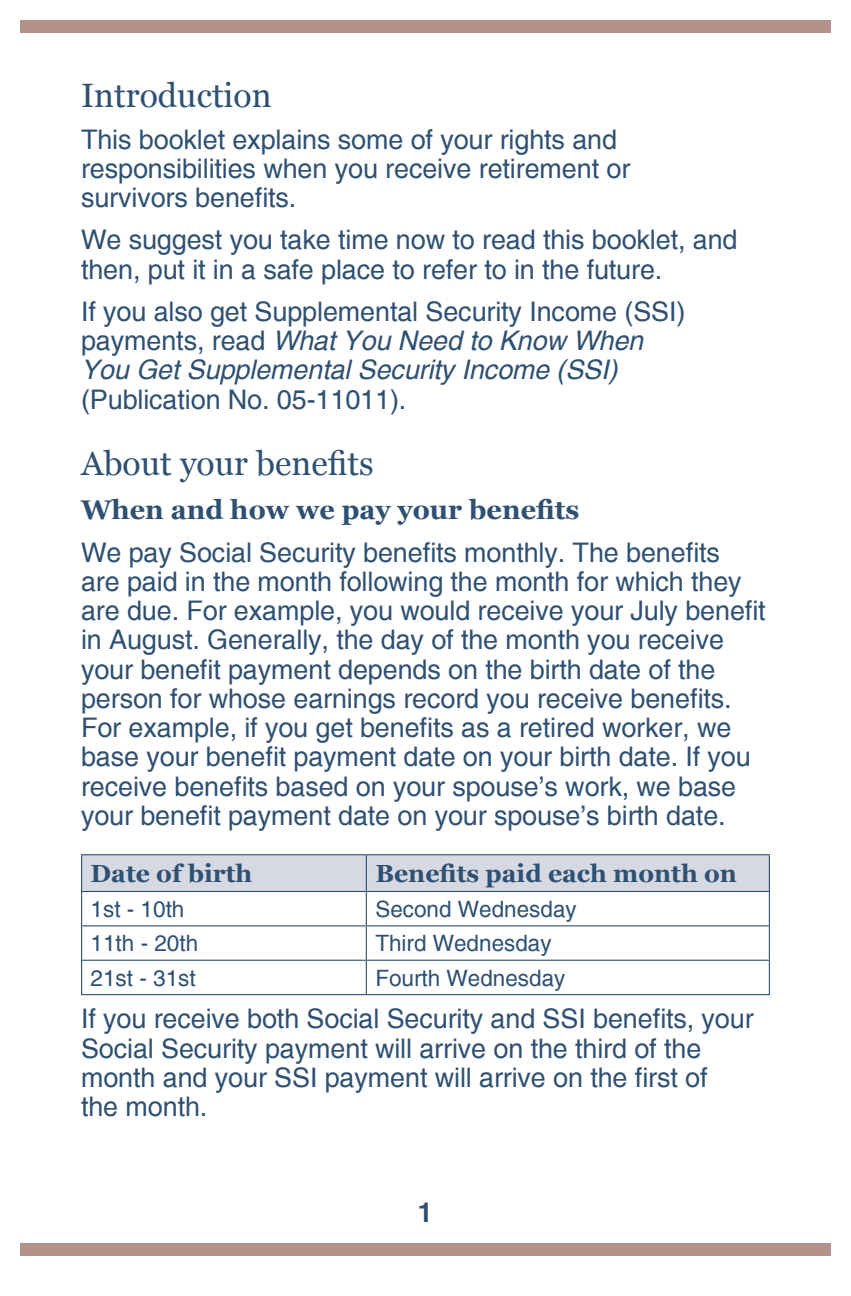
<style>
.page{position:relative;width:851px;height:1296px;background:#fff}
.page>*{position:absolute;margin:0;border:0;box-sizing:border-box;transform-origin:0 0}
.t1{font:33.75px "Georgia";color:#2e5072}
.t2{font:27px/29.2px "Helvetica";letter-spacing:-.005em;color:#2e5072}
.t3{font:700 27px "Georgia";color:#2e5072}
.t4{font:700 27px "Helvetica";color:#2e5072}
.t5{font:700 24.75px "Georgia";color:#2e5072}
.t6{font:22.5px "Helvetica";color:#2e5072}
.s1{font-style:italic}
</style>
<div class="page">
<div style="left:20px;top:1243px;width:810px;height:13px;background:#b49189"></div>
<div style="left:20px;top:20px;width:810px;height:13px;background:#b49189"></div>
<div style="left:82px;top:855px;width:686px;height:36px;background:#d6d9e2"></div>
<hr style="left:81px;top:854px;width:285px;height:1px;background:#2e5072">
<hr style="left:81px;top:855px;width:1px;height:36px;background:#2e5072">
<hr style="left:366px;top:854px;width:404px;height:1px;background:#2e5072">
<hr style="left:366px;top:855px;width:1px;height:36px;background:#2e5072">
<hr style="left:768px;top:855px;width:2px;height:36px;background:#2e5072">
<hr style="left:81px;top:891px;width:285px;height:1px;background:#2e5072">
<hr style="left:81px;top:892px;width:1px;height:33px;background:#2e5072">
<hr style="left:366px;top:891px;width:404px;height:1px;background:#2e5072">
<hr style="left:366px;top:892px;width:1px;height:33px;background:#2e5072">
<hr style="left:768px;top:892px;width:2px;height:33px;background:#2e5072">
<hr style="left:81px;top:925px;width:285px;height:1px;background:#2e5072">
<hr style="left:81px;top:926px;width:1px;height:34px;background:#2e5072">
<hr style="left:366px;top:925px;width:404px;height:1px;background:#2e5072">
<hr style="left:366px;top:926px;width:1px;height:34px;background:#2e5072">
<hr style="left:768px;top:926px;width:2px;height:34px;background:#2e5072">
<hr style="left:81px;top:960px;width:285px;height:1px;background:#2e5072">
<hr style="left:81px;top:961px;width:1px;height:33px;background:#2e5072">
<hr style="left:366px;top:960px;width:404px;height:1px;background:#2e5072">
<hr style="left:366px;top:961px;width:1px;height:33px;background:#2e5072">
<hr style="left:768px;top:961px;width:2px;height:33px;background:#2e5072">
<hr style="left:81px;top:994px;width:285px;height:1px;background:#2e5072">
<hr style="left:366px;top:994px;width:404px;height:1px;background:#2e5072">
<h1 class="t1" style="left:81px;top:74px;width:192px">Introduction</h1>
<p class="t2" style="left:81px;top:126px;width:550px">This booklet explains some of your rights and responsibilities when you receive retirement or survivors benefits.</p>
<p class="t2" style="left:81px;top:226px;width:658px">We suggest you take time now to read this booklet, and then, put it in a safe place to refer to in the future.</p>
<p class="t2" style="left:81px;top:298px;width:606px">If you also get Supplemental Security Income (SSI) payments, read <span class="s1">What You Need to Know When You Get Supplemental Security Income (SSI) </span>(Publication No. 05-11011).</p>
<h1 class="t1" style="left:81px;top:443px;width:294px">About your benefits</h1>
<h2 class="t3" style="left:81px;top:493px;width:500px">When and how we pay your benefits</h2>
<p class="t2" style="left:81px;top:539px;width:686px">We pay Social Security benefits monthly. The benefits<br>are paid in the month following the month for which they are due. For example, you would receive your July benefit in August. Generally, the day of the month you receive your benefit payment depends on the birth date of the person for whose earnings record you receive benefits.<br>For example, if you get benefits as a retired worker, we base your benefit payment date on your birth date. If you receive benefits based on your spouse’s work, we base your benefit payment date on your spouse’s birth date.</p>
<p class="t5" style="left:91px;top:858px;width:163px">Date of birth</p>
<p class="t5" style="left:375px;top:858px;width:363px">Benefits paid each month on</p>
<p class="t6" style="left:91px;top:896px;width:95px">1st - 10th</p>
<p class="t6" style="left:375px;top:896px;width:203px">Second Wednesday</p>
<p class="t6" style="left:91px;top:930px;width:109px">11th - 20th</p>
<p class="t6" style="left:375px;top:930px;width:178px">Third Wednesday</p>
<p class="t6" style="left:91px;top:965px;width:107px">21st - 31st</p>
<p class="t6" style="left:375px;top:965px;width:192px">Fourth Wednesday</p>
<p class="t2" style="left:81px;top:1005px;width:674px">If you receive both Social Security and SSI benefits, your Social Security payment will arrive on the third of the month and your SSI payment will arrive on the first of<br>the month.</p>
<p class="t4" style="left:418px;top:1196px;width:17px">1</p>
</div>
